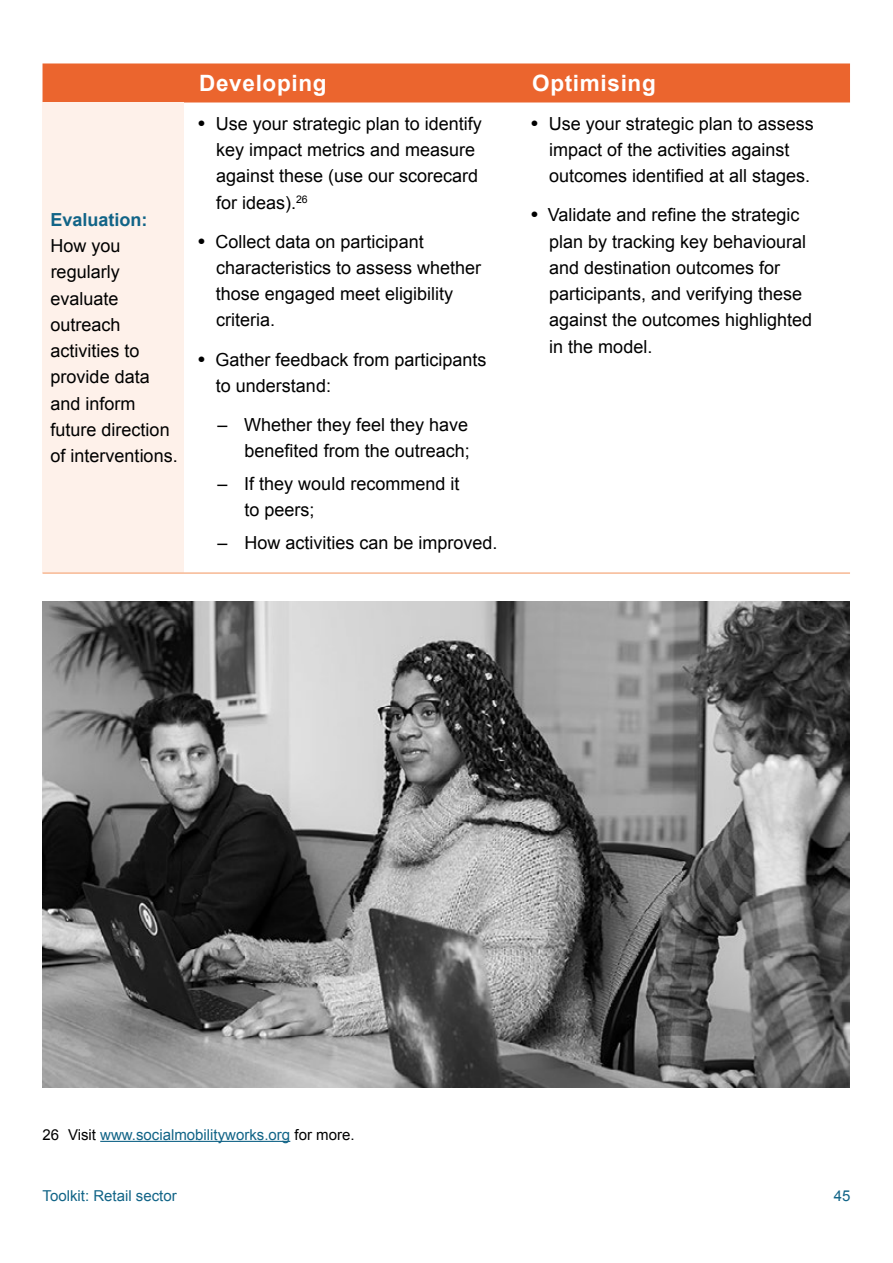
<style>
.page{position:relative;width:893px;height:1263px;background:#fff}
.page>*{position:absolute;margin:0;border:0;box-sizing:border-box;transform-origin:0 0}
.t1{font:700 22.5px "Arial";letter-spacing:.03em;color:#fff}
.t2{font:18px/26.2px "Arial";color:#000}
.t3{font:700 18px "Arial";color:#116487}
.t4{font:15px "Arial";color:#116487}
.s1{font-weight:700;font-size:19.5px}
.s2{color:#000}
</style>
<div class="page">
<div style="left:43px;top:63px;width:807px;height:39px;background:#eb652e"></div>
<div style="left:43px;top:102px;width:141px;height:471px;background:#fef1ea"></div>
<hr style="left:43px;top:572px;width:141px;height:2px;background:#f7b893">
<hr style="left:184px;top:572px;width:333px;height:2px;background:#f7b893">
<hr style="left:517px;top:572px;width:333px;height:2px;background:#f7b893">
<hr style="left:100px;top:1141px;width:190px;height:1px;background:#116487">
<img style="left:43px;top:602px;width:806px;height:486px">
<p class="t3" style="left:51px;top:208px;width:99px">Evaluation:</p>
<p class="t2" style="left:50px;top:233px;width:129px">How you regularly evaluate outreach activities to provide data and inform future direction of interventions.</p>
<p class="t1" style="left:199px;top:68px;width:129px">Developing</p>
<p class="t1" style="left:532px;top:68px;width:125px">Optimising</p>
<p class="t2" style="left:216px;top:111px;width:267px;text-indent:-18px"><span class="s1">•</span> Use your strategic plan to identify key impact metrics and measure against these (use our scorecard for ideas).<sup>26</sup></p>
<p class="t2" style="left:216px;top:228px;width:267px;text-indent:-18px"><span class="s1">•</span> Collect data on participant characteristics to assess whether those engaged meet eligibility criteria.</p>
<p class="t2" style="left:216px;top:346px;width:272px;text-indent:-18px"><span class="s1">•</span> Gather feedback from participants to understand:</p>
<p class="t2" style="left:218px;top:412px;width:254px;text-align:right">– Whether they feel they have benefited from the outreach;</p>
<p class="t2" style="left:244px;top:471px;width:216px;text-indent:-27px">– If they would recommend it to peers;</p>
<p class="t2" style="left:218px;top:529px;width:281px">– How activities can be improved.</p>
<p class="t2" style="left:549px;top:111px;width:266px;text-indent:-18px"><span class="s1">•</span> Use your strategic plan to assess impact of the activities against outcomes identified at all stages.</p>
<p class="t2" style="left:549px;top:202px;width:265px;text-indent:-18px"><span class="s1">•</span> Validate and refine the strategic plan by tracking key behavioural and destination outcomes for participants, and verifying these against the outcomes highlighted in the model.</p>
<p class="t4" style="left:43px;top:1125px;width:313px"><span class="s2">26 Visit</span> www.socialmobilityworks.org <span class="s2">for more.</span></p>
<p class="t4" style="left:43px;top:1186px;width:136px">Toolkit: Retail sector</p>
<p class="t4" style="left:834px;top:1186px;width:18px">45</p>
</div>
